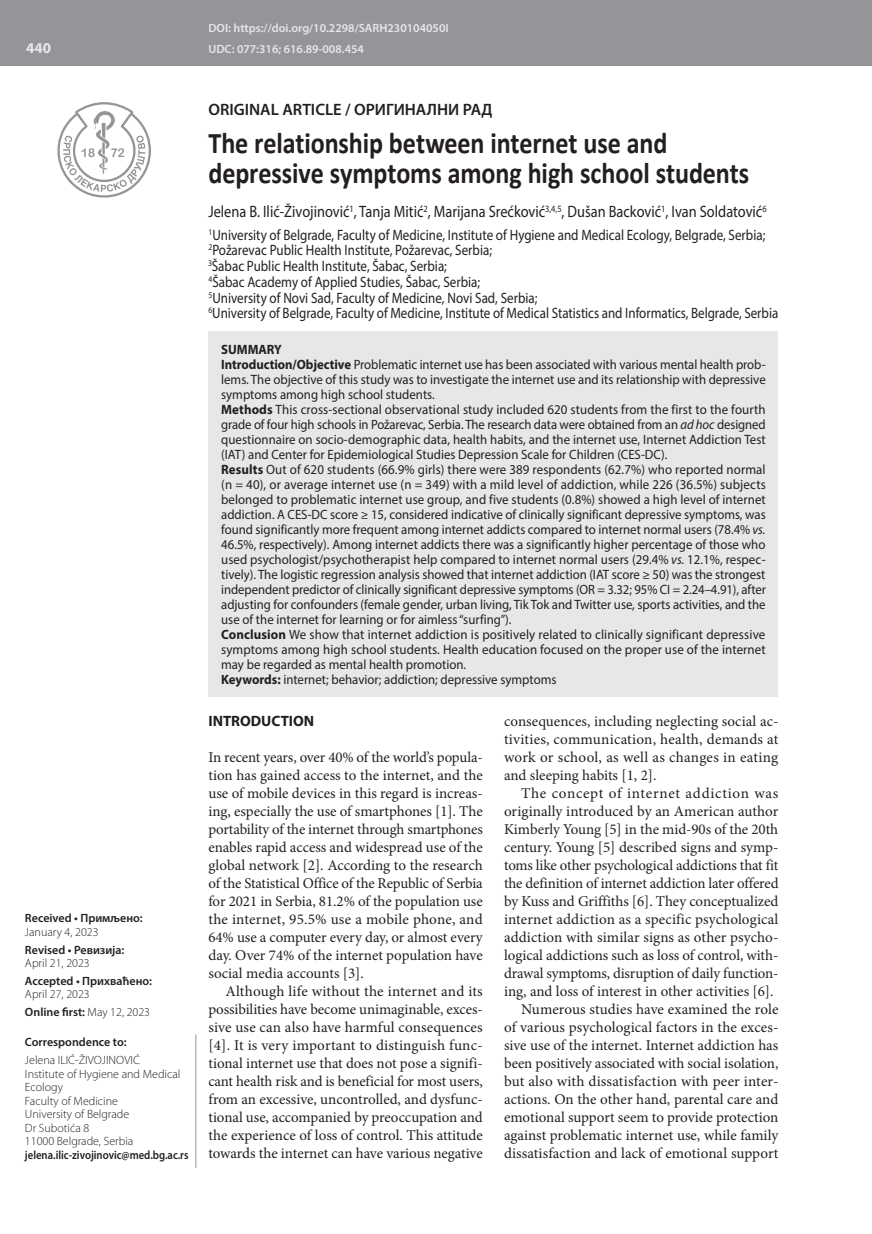
<style>
.page{position:relative;width:872px;height:1234px;background:#fff}
.page>*{position:absolute;margin:0;border:0;box-sizing:border-box;transform-origin:0 0}
.t1{font:700 30px/30px "Calibri";letter-spacing:-.005em;color:#231f20;scale:.87 1}
.t2{font:16.5px "Myriad Pro";color:#231f20;scale:.87 1}
.t3{font:600 16.5px "Myriad Pro";color:#231f20}
.t4{font:15px/18px "Minion Pro";color:#231f20;text-align:justify}
.t5{font:15px/15.8px "Myriad Pro";color:#231f20;scale:.87 1}
.t6{font:15px "Minion Pro";letter-spacing:.045em;color:#231f20}
.t7{font:700 15px "Myriad Pro";color:#231f20}
.t8{font:700 15px "Myriad Pro";color:#e6e7e9}
.t9{font:13.5px/15px "Myriad Pro";color:#231f20;scale:.95 1}
.t10{font:300 12px/13.5px "Myriad Pro";color:#231f20}
.t11{font:600 12px "Myriad Pro";color:#231f20}
.t12{font:600 12px/21.3px "Myriad Pro";color:#e6e7e9}
.t13{font:600 12px "Myriad Pro";color:#231f20;scale:.89 1}
.s1{font-weight:600}
.s2{font-weight:700}
.s3{font-style:italic}
</style>
<div class="page">
<div style="left:0;top:0;width:872px;height:66px;background:#939598"></div>
<svg style="left:57px;top:102px;width:94px;height:95px"></svg>
<hr style="left:196px;top:1034px;width:1px;height:133px;background:#939598">
<div style="left:208px;top:331px;width:570px;height:365px;background:#e6e7e9"></div>
<p class="t8" style="left:26px;top:38px;width:26px">440</p>
<p class="t11" style="left:25px;top:910px;width:119px">Received • Примљено:</p>
<p class="t10" style="left:25px;top:924px;width:75px">January 4, 2023</p>
<p class="t11" style="left:25px;top:941px;width:101px">Revised • Ревизија:</p>
<p class="t10" style="left:25px;top:956px;width:66px">April 21, 2023</p>
<p class="t11" style="left:25px;top:972px;width:129px">Accepted • Прихваћено:</p>
<p class="t10" style="left:25px;top:985px;width:127px;line-height:17.7px">April 27, 2023<br><span class="s1">Online first:</span> May 12, 2023</p>
<p class="t11" style="left:25px;top:1034px;width:103px">Correspondence to:</p>
<p class="t10" style="left:25px;top:1053px;width:157px">Jelena ILIĆ-ŽIVOJINOVIĆ<br>Institute of Hygiene and Medical<br>Ecology<br>Faculty of Medicine<br>University of Belgrade<br>Dr Subotića 8<br>11000 Belgrade, Serbia</p>
<p class="t13" style="left:25px;top:1146px;width:185px">jelena.ilic-zivojinovic@med.bg.ac.rs</p>
<p class="t12" style="left:208px;top:17px;width:242px">DOI: https://doi.org/10.2298/SARH230104050I<br>UDC: 077:316; 616.89-008.454</p>
<p class="t3" style="left:208px;top:98px;width:286px">ORIGINAL ARTICLE / ОРИГИНАЛНИ РАД</p>
<h1 class="t1" style="left:208px;top:128px;width:623px">The relationship between internet use and depressive symptoms among high school students</h1>
<p class="t2" style="left:208px;top:202px;width:643px">Jelena B. Ilić-Živojinović<sup>1</sup>, Tanja Mitić<sup>2</sup>, Marijana Srećković<sup>3,4,5</sup>, Dušan Backović<sup>1</sup>, Ivan Soldatović<sup>6</sup></p>
<p class="t5" style="left:208px;top:226px;width:656px"><sup>1</sup>University of Belgrade, Faculty of Medicine, Institute of Hygiene and Medical Ecology, Belgrade, Serbia; <sup>2</sup>Požarevac Public Health Institute, Požarevac, Serbia;<br><sup>3</sup>Šabac Public Health Institute, Šabac, Serbia;<br><sup>4</sup>Šabac Academy of Applied Studies, Šabac, Serbia;<br><sup>5</sup>University of Novi Sad, Faculty of Medicine, Novi Sad, Serbia;<br><sup>6</sup>University of Belgrade, Faculty of Medicine, Institute of Medical Statistics and Informatics, Belgrade, Serbia</p>
<p class="t9" style="left:221px;top:341px;width:575px"><span class="s2">SUMMARY<br>Introduction/Objective</span> Problematic internet use has been associated with various mental health prob&shy;lems. The objective of this study was to investigate the internet use and its relationship with depressive symptoms among high school students.<br><span class="s2">Methods</span> This cross-sectional observational study included 620 students from the first to the fourth grade of four high schools in Požarevac, Serbia. The research data were obtained from an <span class="s3">ad hoc</span> designed questionnaire on socio-demographic data, health habits, and the internet use, Internet Addiction Test (IAT) and Center for Epidemiological Studies Depression Scale for Children (CES-DC).<br><span class="s2">Results</span> Out of 620 students (66.9% girls) there were 389 respondents (62.7%) who reported normal (n = 40), or average internet use (n = 349) with a mild level of addiction, while 226 (36.5%) subjects belonged to problematic internet use group, and five students (0.8%) showed a high level of internet addiction. A CES-DC score ≥ 15, considered indicative of clinically significant depressive symptoms, was found significantly more frequent among internet addicts compared to internet normal users (78.4% <span class="s3">vs.<br></span>46.5%, respectively). Among internet addicts there was a significantly higher percentage of those who used psychologist/psychotherapist help compared to internet normal users (29.4% <span class="s3">vs.</span> 12.1%, respec&shy;tively). The logistic regression analysis showed that internet addiction (IAT score ≥ 50) was the strongest independent predictor of clinically significant depressive symptoms (OR = 3.32; 95% CI = 2.24–4.91), after adjusting for confounders (female gender, urban living, Tik Tok and Twitter use, sports activities, and the use of the internet for learning or for aimless “surfing”).<br><span class="s2">Conclusion</span> We show that internet addiction is positively related to clinically significant depressive symptoms among high school students. Health education focused on the proper use of the internet may be regarded as mental health promotion.<br><span class="s2">Keywords:</span> internet; behavior; addiction; depressive symptoms</p>
<p class="t7" style="left:208px;top:711px;width:107px">INTRODUCTION</p>
<p class="t4" style="left:208px;top:748px;width:276px">In recent years, over 40% of the world’s popula&shy;tion has gained access to the internet, and the use of mobile devices in this regard is increas&shy;ing, especially the use of smartphones [1]. The portability of the internet through smartphones enables rapid access and widespread use of the global network [2]. According to the research of the Statistical Office of the Republic of Serbia for 2021 in Serbia, 81.2% of the population use the internet, 95.5% use a mobile phone, and 64% use a computer every day, or almost every day. Over 74% of the internet population have social media accounts [3].</p>
<p class="t4" style="left:208px;top:982px;width:276px;text-indent:17px">Although life without the internet and its possibilities have become unimaginable, exces&shy;sive use can also have harmful consequences [4]. It is very important to distinguish func&shy;tional internet use that does not pose a signifi&shy;cant health risk and is beneficial for most users, from an excessive, uncontrolled, and dysfunc&shy;tional use, accompanied by preoccupation and the experience of loss of control. This attitude towards the internet can have various negative</p>
<p class="t4" style="left:504px;top:712px;width:276px">consequences, including neglecting social ac&shy;tivities, communication, health, demands at work or school, as well as changes in eating and sleeping habits [1, 2].</p>
<p class="t6" style="left:521px;top:783px;width:259px">The concept of internet addiction was</p>
<p class="t4" style="left:504px;top:802px;width:276px">originally introduced by an American author</p>
<p class="t4" style="left:504px;top:820px;width:276px">Kimberly Young [5] in the mid-90s of the 20th</p>
<p class="t4" style="left:504px;top:838px;width:276px">century. Young [5] described signs and symp-</p>
<p class="t4" style="left:504px;top:856px;width:276px">toms like other psychological addictions that fit</p>
<p class="t4" style="left:504px;top:874px;width:276px">the definition of internet addiction later offered</p>
<p class="t4" style="left:504px;top:892px;width:276px">by Kuss and Griffiths [6]. They conceptualized</p>
<p class="t4" style="left:504px;top:910px;width:276px">internet addiction as a specific psychological</p>
<p class="t4" style="left:504px;top:928px;width:276px">addiction with similar signs as other psycho-</p>
<p class="t4" style="left:504px;top:946px;width:276px">logical addictions such as loss of control, with-</p>
<p class="t4" style="left:504px;top:964px;width:276px">drawal symptoms, disruption of daily function-</p>
<p class="t4" style="left:504px;top:982px;width:271px">ing, and loss of interest in other activities [6].</p>
<p class="t4" style="left:521px;top:1000px;width:259px">Numerous studies have examined the role</p>
<p class="t4" style="left:504px;top:1018px;width:276px">of various psychological factors in the exces-</p>
<p class="t4" style="left:504px;top:1036px;width:276px">sive use of the internet. Internet addiction has</p>
<p class="t4" style="left:504px;top:1054px;width:276px">been positively associated with social isolation,</p>
<p class="t4" style="left:504px;top:1072px;width:276px">but also with dissatisfaction with peer inter-</p>
<p class="t4" style="left:504px;top:1090px;width:276px">actions. On the other hand, parental care and</p>
<p class="t4" style="left:504px;top:1108px;width:276px">emotional support seem to provide protection</p>
<p class="t4" style="left:504px;top:1126px;width:276px">against problematic internet use, while family</p>
<p class="t4" style="left:504px;top:1144px;width:276px">dissatisfaction and lack of emotional support</p>
</div>
